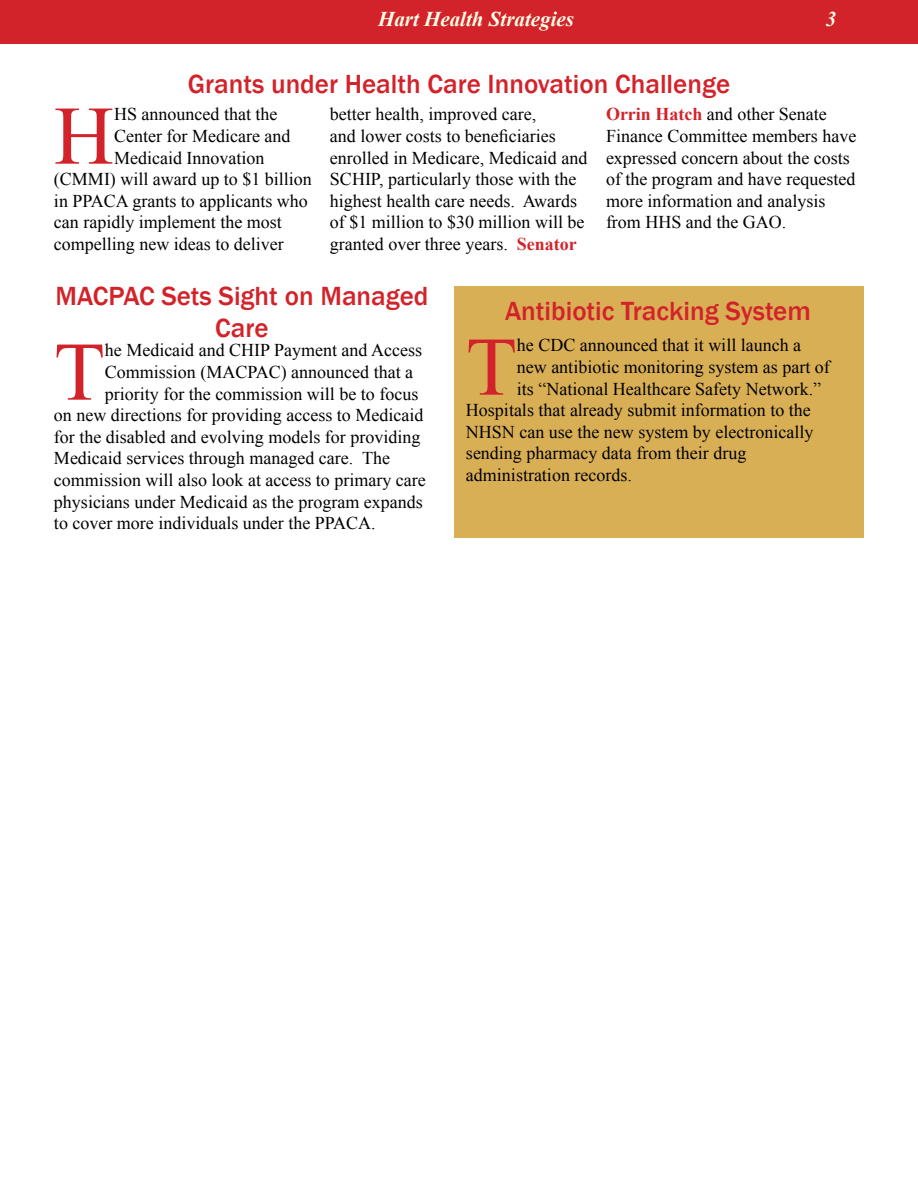
<style>
.page{position:relative;width:918px;height:1188px;background:#fff}
.page>*{position:absolute;margin:0;border:0;box-sizing:border-box;transform-origin:0 0}
.t1{font:83.25px "Times New Roman";color:#d2232a}
.t2{font:500 27px/32.4px "Franklin Gothic";color:#d2232a;text-align:center}
.t3{font:italic 700 21px "Times New Roman";color:#fffde8}
.t4{font:18px/21.6px "Times New Roman";color:#000}
.s1{font-weight:700;color:#d2232a}
</style>
<div class="page">
<div style="left:0;top:0;width:918px;height:43px;background:#d2232a"></div>
<div style="left:454px;top:286px;width:410px;height:252px;background:#d9af56"></div>
<p class="t3" style="left:378px;top:5px;width:198px">Hart Health Strategies</p>
<p class="t3" style="left:826px;top:5px;width:12px">3</p>
<h2 class="t2" style="left:188px;top:68px;width:544px">Grants under Health Care Innovation Challenge</h2>
<h1 class="t1" style="left:54px;top:80px;width:62px">H</h1>
<p class="t4" style="left:114px;top:103px;width:165px">HS announced that the</p>
<p class="t4" style="left:114px;top:125px;width:178px">Center for Medicare and</p>
<p class="t4" style="left:114px;top:147px;width:152px">Medicaid Innovation</p>
<p class="t4" style="left:54px;top:168px;width:259px">(CMMI) will award up to $1 billion</p>
<p class="t4" style="left:54px;top:190px;width:255px">in PPACA grants to applicants who</p>
<p class="t4" style="left:54px;top:211px;width:229px">can rapidly implement the most</p>
<p class="t4" style="left:54px;top:233px;width:231px">compelling new ideas to deliver</p>
<p class="t4" style="left:330px;top:103px;width:259px">better health, improved care,<br>and lower costs to beneficiaries enrolled in Medicare, Medicaid and SCHIP, particularly those with the highest health care needs. Awards of $1 million to $30 million will be granted over three years. <span class="s1">Senator</span></p>
<p class="t4" style="left:606px;top:103px;width:252px"><span class="s1">Orrin Hatch</span> and other Senate<br>Finance Committee members have expressed concern about the costs of the program and have requested more information and analysis from HHS and the GAO.</p>
<h2 class="t2" style="left:55px;top:280px;width:375px">MACPAC Sets Sight on Managed<br>Care</h2>
<h1 class="t1" style="left:54px;top:316px;width:52px">T</h1>
<p class="t4" style="left:105px;top:339px;width:319px">he Medicaid and CHIP Payment and Access</p>
<p class="t4" style="left:105px;top:361px;width:310px">Commission (MACPAC) announced that a</p>
<p class="t4" style="left:105px;top:383px;width:315px">priority for the commission will be to focus</p>
<p class="t4" style="left:54px;top:404px;width:371px">on new directions for providing access to Medicaid</p>
<p class="t4" style="left:54px;top:426px;width:368px">for the disabled and evolving models for providing</p>
<p class="t4" style="left:54px;top:447px;width:338px">Medicaid services through managed care. The</p>
<p class="t4" style="left:54px;top:469px;width:373px">commission will also look at access to primary care</p>
<p class="t4" style="left:54px;top:491px;width:370px">physicians under Medicaid as the program expands</p>
<p class="t4" style="left:54px;top:512px;width:323px">to cover more individuals under the PPACA.</p>
<h2 class="t2" style="left:505px;top:295px;width:307px">Antibiotic Tracking System</h2>
<h1 class="t1" style="left:466px;top:311px;width:52px">T</h1>
<p class="t4" style="left:517px;top:334px;width:286px">he CDC announced that it will launch a</p>
<p class="t4" style="left:517px;top:356px;width:314px">new antibiotic monitoring system as part of</p>
<p class="t4" style="left:517px;top:378px;width:306px">its “National Healthcare Safety Network.”</p>
<p class="t4" style="left:466px;top:399px;width:346px">Hospitals that already submit information to the</p>
<p class="t4" style="left:466px;top:421px;width:349px">NHSN can use the new system by electronically</p>
<p class="t4" style="left:466px;top:442px;width:282px">sending pharmacy data from their drug</p>
<p class="t4" style="left:466px;top:464px;width:167px">administration records.</p>
</div>
